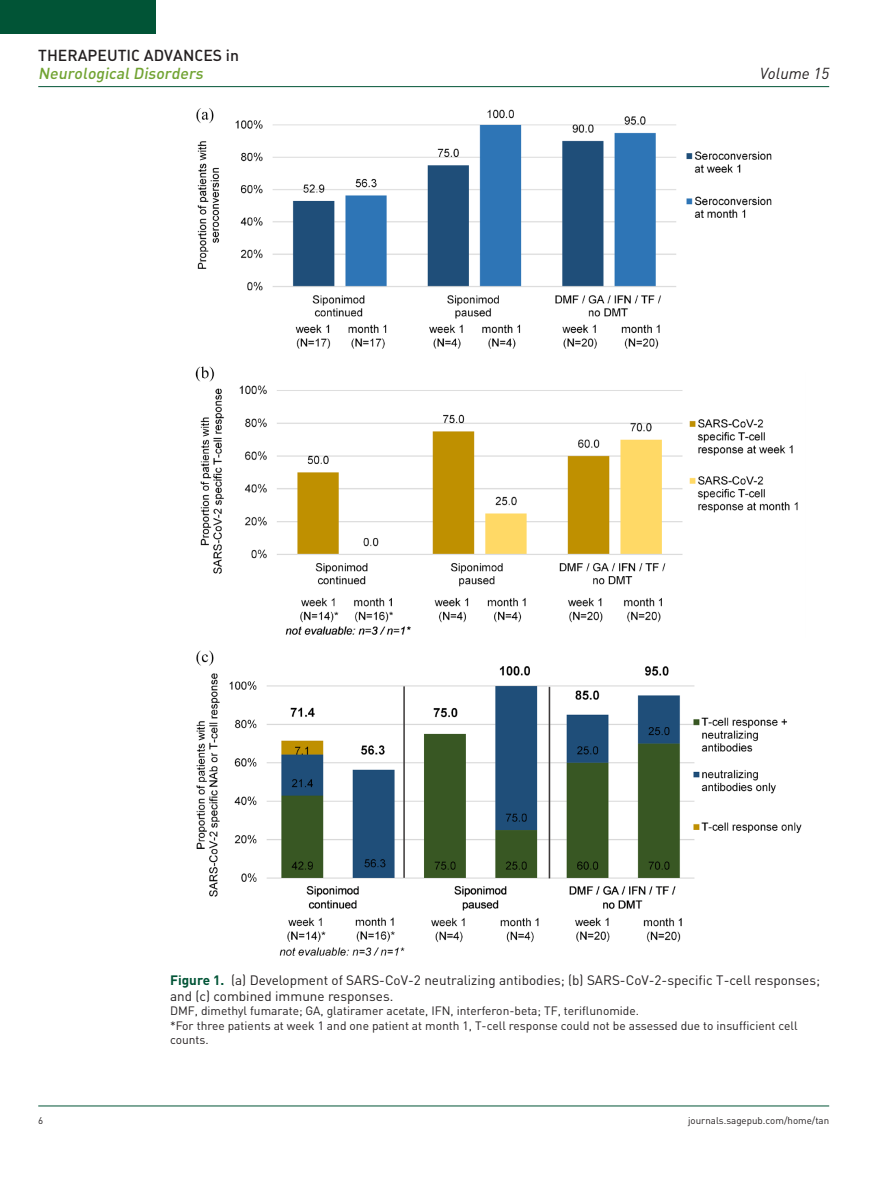
<style>
.page{position:relative;width:893px;height:1191px;background:#fff}
.page>*{position:absolute;margin:0;border:0;box-sizing:border-box;transform-origin:0 0}
.t1{font:15.75px "DIN Medium Alternate";color:#231f20}
.t2{font:italic 15.75px "DIN Medium Alternate";color:#71a332}
.t3{font:italic 15.75px "DIN";color:#231f20}
.t4{font:13.5px/15.8px "DIN";color:#231f20}
.t5{font:12px/14.2px "DIN";color:#231f20}
.t6{font:9.75px "DIN";color:#231f20}
.s1{font-weight:700;color:#015436}
</style>
<div class="page">
<hr style="left:38px;top:86px;width:791px;height:1px;background:#015436">
<hr style="left:38px;top:1105px;width:791px;height:1px;background:#015436">
<div style="left:0;top:0;width:155px;height:34px;background:#015436"></div>
<img style="left:195px;top:108px;width:607px;height:848px">
<h1 class="t1" style="left:38px;top:45px;width:202px">THERAPEUTIC ADVANCES IN</h1>
<h1 class="t2" style="left:38px;top:63px;width:169px">NeurologicalDisorders</h1>
<h1 class="t3" style="left:760px;top:63px;width:71px">Volume 15</h1>
<p class="t4" style="left:170px;top:972px;width:651px"><span class="s1">Figure 1.</span> (a) Development of SARS-CoV-2 neutralizing antibodies; (b) SARS-CoV-2-specific T-cell responses; and (c) combined immune responses.</p>
<p class="t5" style="left:170px;top:1003px;width:629px">DMF, dimethyl fumarate; GA, glatiramer acetate, IFN, interferon-beta; TF, teriflunomide.<br>*For three patients at week 1 and one patient at month 1, T-cell response could not be assessed due to insufficient cell counts.</p>
<p class="t6" style="left:38px;top:1114px;width:7px">6</p>
<p class="t6" style="left:688px;top:1114px;width:143px">journals.sagepub.com/home/tan</p>
</div>
